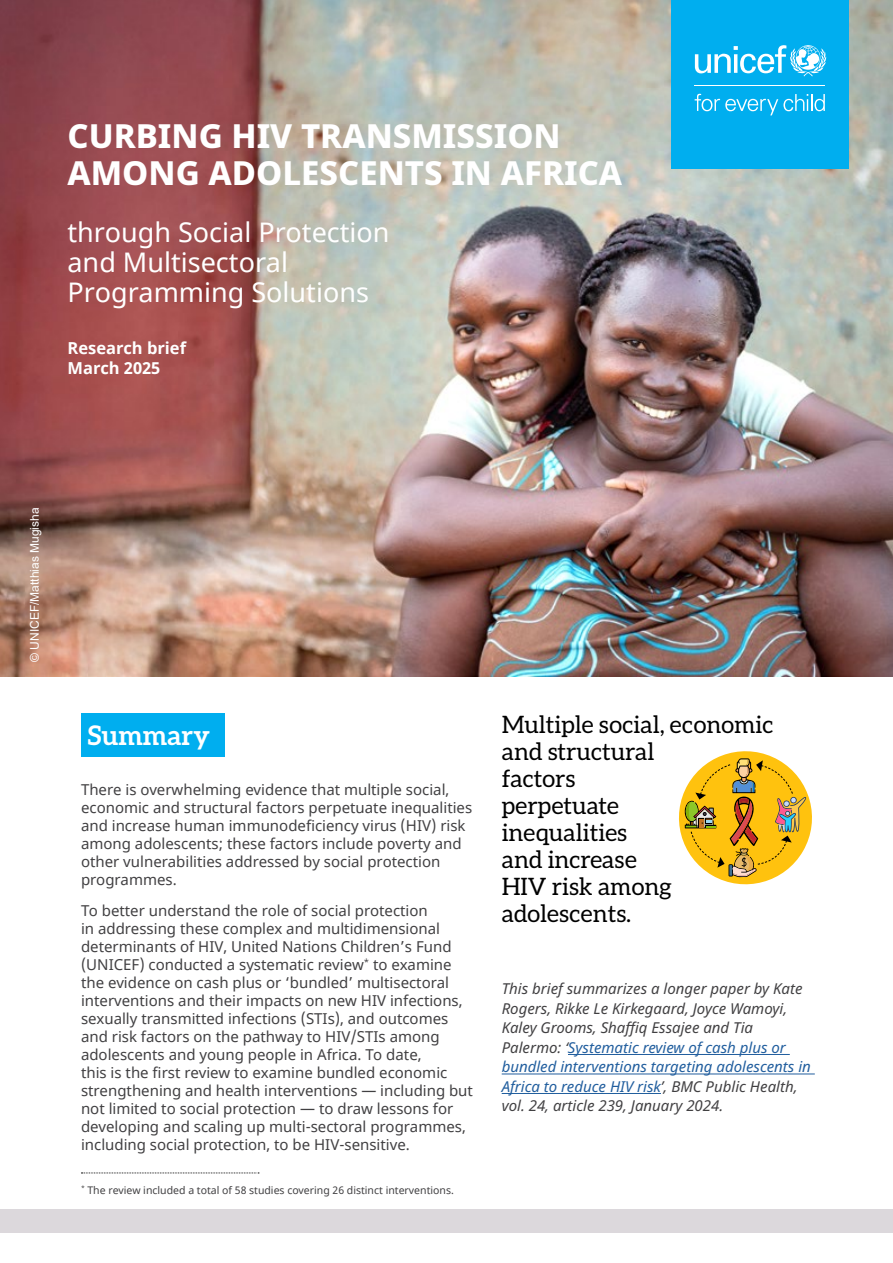
<style>
.page{position:relative;width:893px;height:1263px;background:#fff}
.page>*{position:absolute;margin:0;border:0;box-sizing:border-box;transform-origin:0 0}
.t1{font:800 33px/37.5px "Noto Sans";color:#fff}
.t2{font:27px/30px "Noto Sans";color:#fff}
.t3{font:700 27px "Aleo";color:#fff}
.t4{font:24px/27px "Aleo";color:#000}
.t5{font:700 16.5px/19.5px "Noto Sans";color:#fff}
.t6{font:15px/18px "Noto Sans";color:#414042}
.t7{font:italic 15px/19.5px "Noto Sans";color:#414042}
.t8{font:12px "Arial";color:#fff}
.t9{font:10.5px "Noto Sans";color:#414042}
.s1{color:#215e9e}
</style>
<div class="page">
<img style="left:0;top:0;width:893px;height:677px">
<hr style="left:568px;top:1054px;width:222px;height:1px;background:#215e9e">
<hr style="left:502px;top:1073px;width:313px;height:1px;background:#215e9e">
<hr style="left:502px;top:1093px;width:159px;height:1px;background:#215e9e">
<div style="left:81px;top:713px;width:144px;height:44px;background:#00aeef"></div>
<svg style="left:81px;top:1172px;width:178px;height:1px"></svg>
<div style="left:0;top:1210px;width:893px;height:23px;background:#dcd8dc"></div>
<div style="left:672px;top:0;width:177px;height:169px;background:#00aeef"></div>
<svg style="left:695px;top:45px;width:131px;height:31px"></svg>
<hr style="left:695px;top:86px;width:130px;height:1px;background:#fff">
<svg style="left:695px;top:94px;width:130px;height:21px"></svg>
<svg style="left:679px;top:751px;width:133px;height:134px"></svg>
<h1 class="t1" style="left:68px;top:117px;width:556px">CURBING HIV TRANSMISSION<br>AMONG ADOLESCENTS IN AFRICA</h1>
<h2 class="t2" style="left:68px;top:219px;width:324px">through Social Protection and Multisectoral<br>Programming Solutions</h2>
<p class="t5" style="left:68px;top:339px;width:120px">Research brief<br>March 2025</p>
<p class="t8" style="left:26px;top:662px;width:156px;rotate:-90deg">© UNICEF/Matthias Mugisha</p>
<h2 class="t3" style="left:88px;top:719px;width:124px">Summary</h2>
<p class="t6" style="left:81px;top:781px;width:393px">There is overwhelming evidence that multiple social, economic and structural factors perpetuate inequalities and increase human immunodeficiency virus (HIV) risk among adolescents; these factors include poverty and other vulnerabilities addressed by social protection programmes.</p>
<p class="t6" style="left:81px;top:902px;width:393px">To better understand the role of social protection<br>in addressing these complex and multidimensional determinants of HIV, United Nations Children’s Fund (UNICEF) conducted a systematic review<sup>*</sup> to examine the evidence on cash plus or ‘bundled’ multisectoral interventions and their impacts on new HIV infections, sexually transmitted infections (STIs), and outcomes and risk factors on the pathway to HIV/STIs among adolescents and young people in Africa. To date,<br>this is the first review to examine bundled economic strengthening and health interventions — including but not limited to social protection — to draw lessons for developing and scaling up multi-sectoral programmes, including social protection, to be HIV-sensitive.</p>
<p class="t9" style="left:81px;top:1182px;width:374px"><sup>*</sup> The review included a total of 58 studies covering 26 distinct interventions.</p>
<h3 class="t4" style="left:502px;top:710px;width:273px">Multiple social, economic and structural<br>factors<br>perpetuate<br>inequalities<br>and increase<br>HIV risk among adolescents.</h3>
<p class="t7" style="left:502px;top:979px;width:311px">This brief summarizes a longer paper by Kate Rogers, Rikke Le Kirkegaard, Joyce Wamoyi, Kaley Grooms, Shaffiq Essajee and Tia Palermo: ‘<span class="s1">Systematic review of cash plus or bundled interventions targeting adolescents in Africa to reduce HIV risk</span>’, BMC Public Health, vol. 24, article 239, January 2024.</p>
</div>
